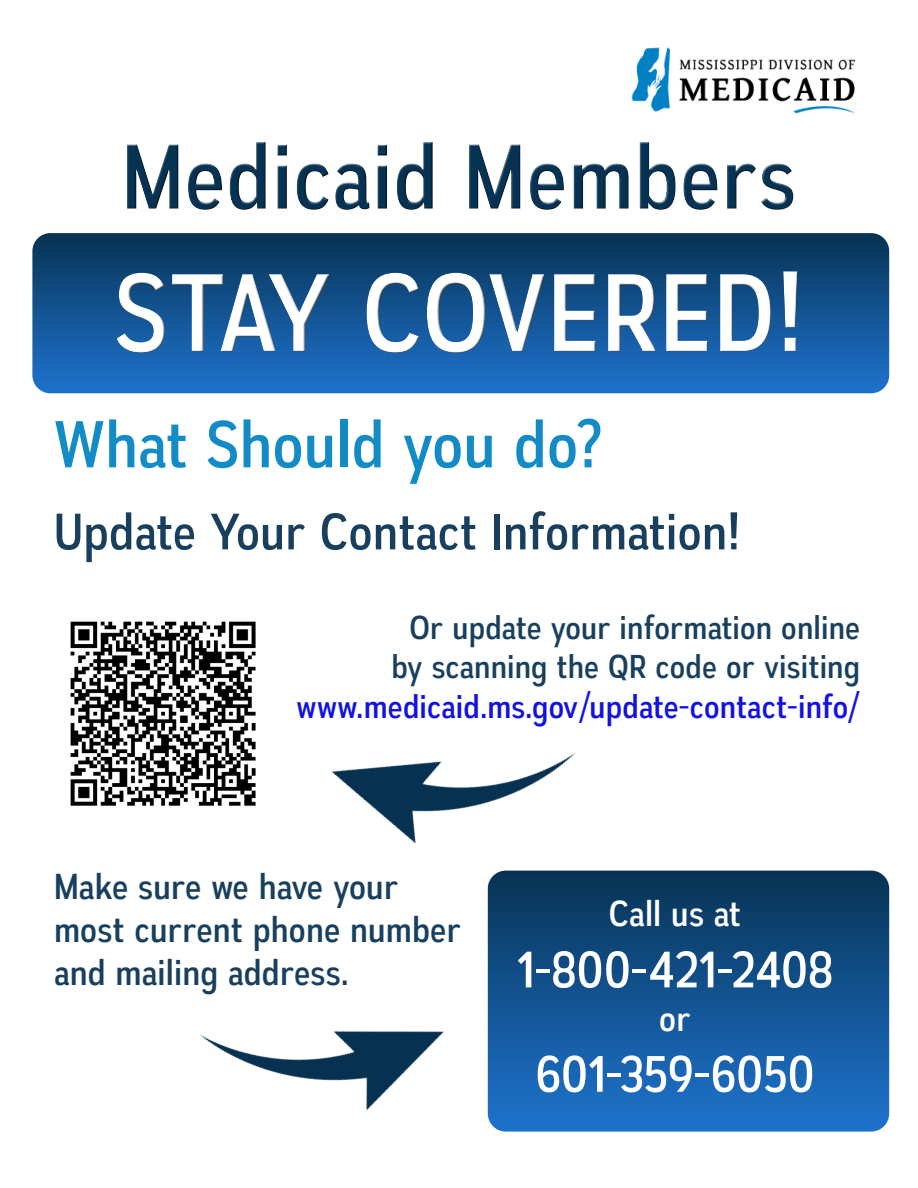
<style>
.page{position:relative;width:918px;height:1188px;background:#fff}
.page>*{position:absolute;margin:0;border:0;box-sizing:border-box;transform-origin:0 0}
.t1{font:110.1px "Autoradiographic Rg";letter-spacing:.01em;color:#fff}
.t2{font:91.8px "Autoradiographic Rg";letter-spacing:.01em;color:#073252}
.t3{font:66px "Autoradiographic Rg";letter-spacing:.005em;color:#128bc7;scale:1.05 1}
.t4{font:51px "Autoradiographic Rg";letter-spacing:.005em;color:#18405e;scale:1.05 1}
.t5{font:51px "Autoradiographic Rg";letter-spacing:.005em;color:#fff;scale:1.05 1}
.t6{font:36px/43.2px "Autoradiographic Rg";letter-spacing:.005em;color:#18405e;scale:1.05 1}
.t7{font:36px "Autoradiographic Rg";letter-spacing:.005em;color:#fff;scale:1.05 1}
.t8{font:33px/39.6px "Autoradiographic Rg";letter-spacing:.005em;color:#18405e;text-align:right;scale:1.05 1}
.s1{color:#1212e3}
</style>
<div class="page">
<svg style="left:32px;top:233px;width:857px;height:160px;background:#135391"></svg>
<div style="left:125px;top:142px;width:670px;height:70px;background:#231f20;opacity:.75"></div>
<div style="left:116px;top:271px;width:683px;height:84px;background:#231f20;opacity:.75"></div>
<svg style="left:488px;top:871px;width:401px;height:261px;background:#145696"></svg>
<img style="left:199px;top:1031px;width:245px;height:80px">
<img style="left:70px;top:621px;width:186px;height:185px">
<img style="left:331px;top:752px;width:297px;height:178px">
<img style="left:631px;top:47px;width:225px;height:67px">
<h2 class="t2" style="left:122px;top:123px;width:676px">Medicaid Members</h2>
<h1 class="t1" style="left:114px;top:249px;width:692px">STAY COVERED!</h1>
<p class="t3" style="left:54px;top:406px;width:524px">What Should you do?</p>
<p class="t4" style="left:54px;top:502px;width:655px">Update Your Contact Information!</p>
<p class="t8" style="left:297px;top:608px;width:538px">Or update your information online<br>by scanning the QR code or visiting <span class="s1">www.medicaid.ms.gov/update-contact-info/</span></p>
<p class="t6" style="left:54px;top:865px;width:389px">Make sure we have your most current phone number and mailing address.</p>
<p class="t7" style="left:609px;top:893px;width:127px">Call us at</p>
<p class="t5" style="left:517px;top:940px;width:302px">1-800-421-2408</p>
<p class="t7" style="left:659px;top:997px;width:32px">or</p>
<p class="t5" style="left:535px;top:1044px;width:267px">601-359-6050</p>
</div>
